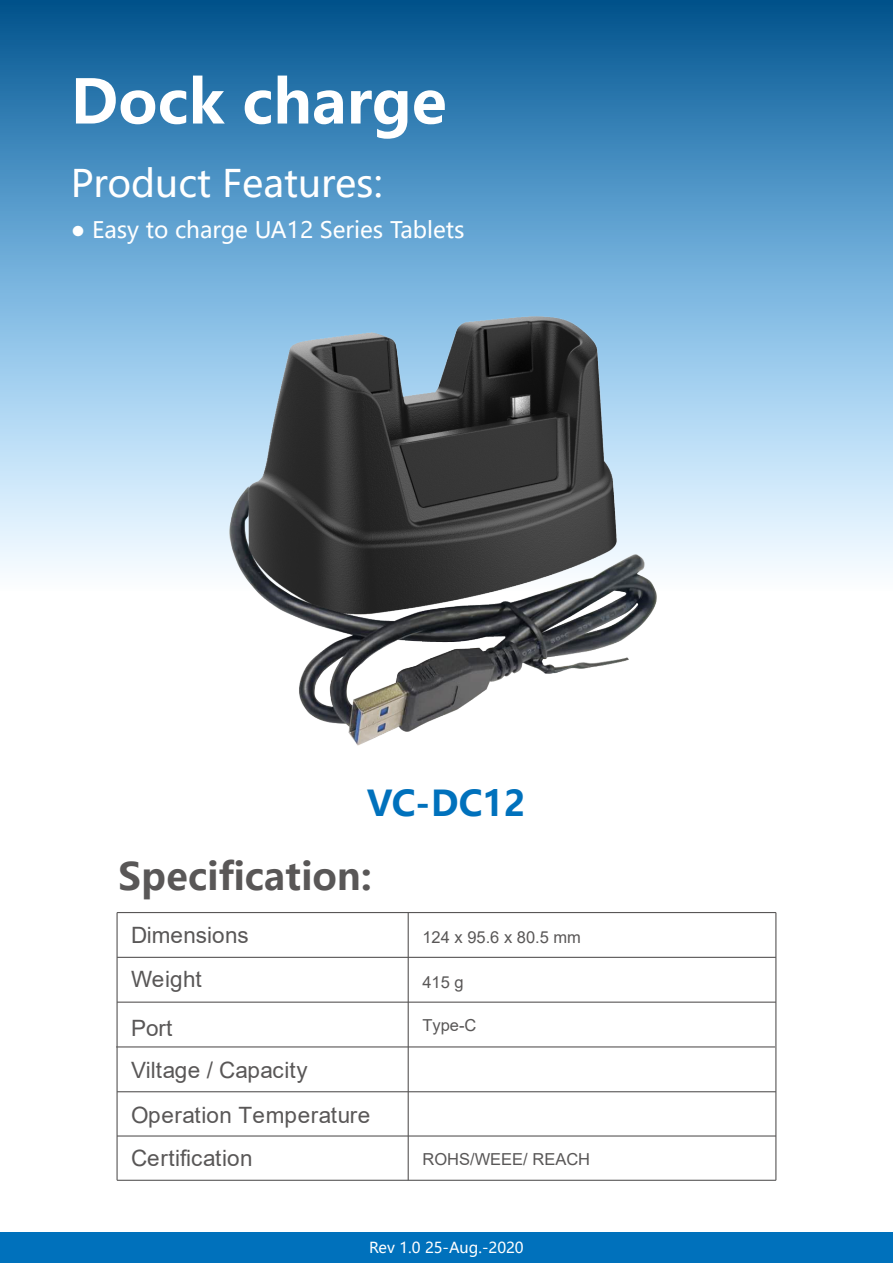
<style>
.page{position:relative;width:893px;height:1263px;background:#fff}
.page>*{position:absolute;margin:0;border:0;box-sizing:border-box;transform-origin:0 0}
.t1{font:700 60px "Microsoft Ya Hei";color:#fff}
.t2{font:37.5px "Microsoft Ya Hei";color:#fff}
.t3{font:700 37.5px "Microsoft Ya Hei";color:#595757}
.t4{font:700 35.25px "Microsoft Ya Hei";color:#0071bc}
.t5{font:22.5px/44.1px "Arial";letter-spacing:.02em;color:#595757}
.t6{font:22.5px "Microsoft Ya Hei";color:#fff}
.t7{font:22.5px "Arial";color:#595757}
.t8{font:16.5px "Arial";color:#595757}
.t9{font:15px "Microsoft Ya Hei";color:#fff}
</style>
<div class="page">
<svg style="left:0;top:0;width:893px;height:571px;background:#5f9cc8"></svg>
<div style="left:0;top:1233px;width:893px;height:30px;background:#0071bc"></div>
<hr style="left:117px;top:912px;width:659px;height:1px;background:#595757">
<hr style="left:117px;top:957px;width:659px;height:1px;background:#595757">
<hr style="left:117px;top:1001px;width:659px;height:2px;background:#595757">
<hr style="left:117px;top:1091px;width:659px;height:1px;background:#595757">
<hr style="left:117px;top:1135px;width:659px;height:1px;background:#595757">
<hr style="left:117px;top:1180px;width:659px;height:1px;background:#595757">
<hr style="left:775px;top:912px;width:1px;height:268px;background:#595757">
<hr style="left:408px;top:912px;width:1px;height:268px;background:#595757">
<hr style="left:116px;top:912px;width:2px;height:268px;background:#595757">
<hr style="left:116px;top:1046px;width:659px;height:1px;background:#595757">
<img style="left:173px;top:251px;width:531px;height:495px">
<h1 class="t1" style="left:71px;top:60px;width:377px">Dock charge</h1>
<h2 class="t2" style="left:71px;top:158px;width:313px">Product Features:</h2>
<p class="t6" style="left:71px;top:215px;width:395px">● Easy to charge UA12 Series Tablets</p>
<h3 class="t4" style="left:367px;top:779px;width:160px">VC-DC12</h3>
<h2 class="t3" style="left:118px;top:850px;width:255px">Specification:</h2>
<p class="t7" style="left:131px;top:919px;width:119px">Dimensions</p>
<p class="t8" style="left:422px;top:926px;width:160px">124 x 95.6 x 80.5 mm</p>
<p class="t7" style="left:131px;top:963px;width:72px">Weight</p>
<p class="t8" style="left:422px;top:971px;width:43px">415 g</p>
<p class="t7" style="left:131px;top:1013px;width:43px">Port</p>
<p class="t5" style="left:131px;top:1048px;width:241px">Viltage / Capacity<br>Operation Temperature<br>Certification</p>
<p class="t8" style="left:422px;top:1014px;width:56px">Type-C</p>
<p class="t8" style="left:422px;top:1148px;width:169px">ROHS/WEEE/ REACH</p>
<p class="t9" style="left:369px;top:1237px;width:156px">Rev 1.0 25-Aug.-2020</p>
</div>
